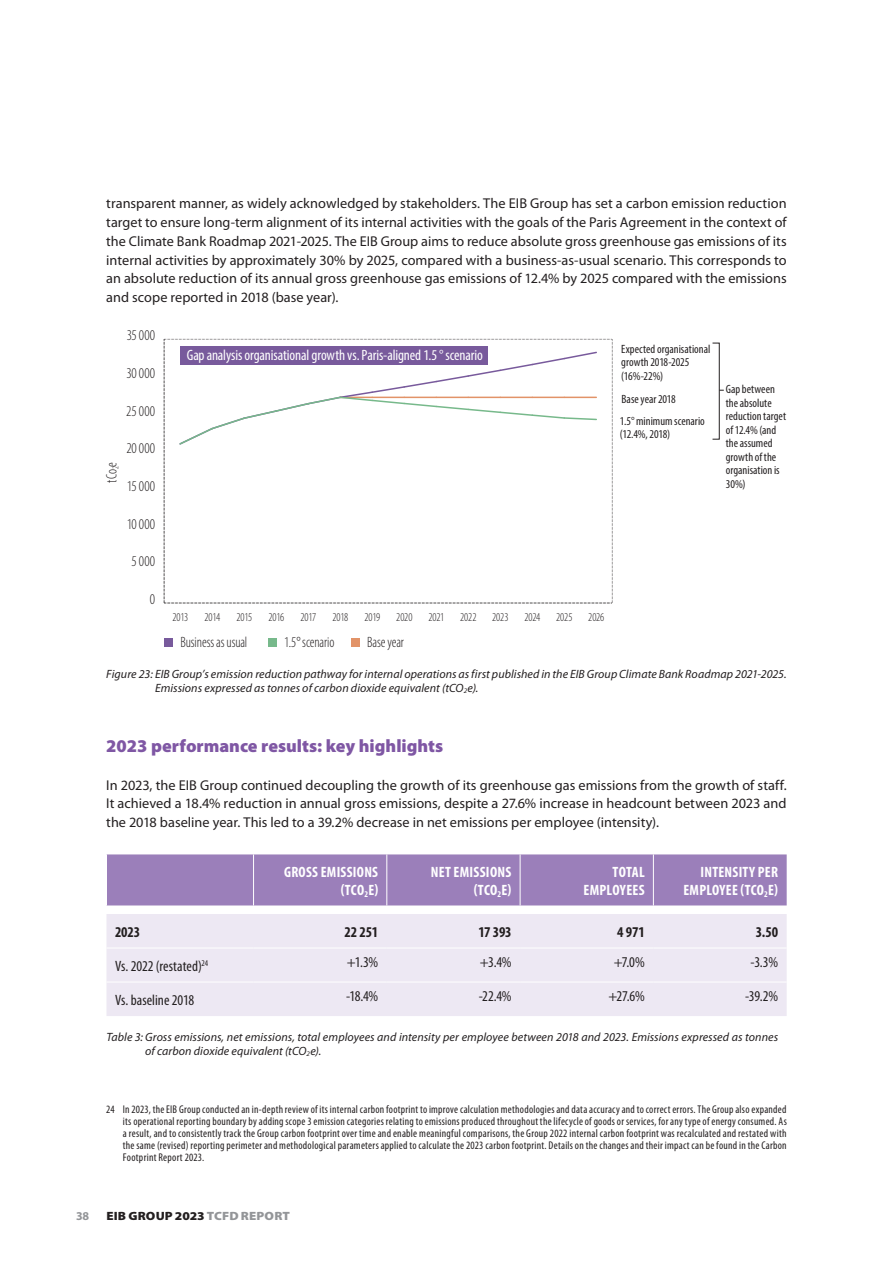
<style>
.page{position:relative;width:893px;height:1263px;background:#fff}
.page>*{position:absolute;margin:0;border:0;box-sizing:border-box;transform-origin:0 0}
._04_H3_mauve{font:900 18px "Myriad Pro";color:#7f57a4}
._14_TITRE_TABLE{font:700 condensed 15px/18px "Myriad Pro";letter-spacing:.02em;color:#fff;text-align:right}
.t1{font:condensed 15px "Myriad Pro";letter-spacing:-.01em;color:#fff}
._16_TABLE_COLONNE2{font:condensed 15px "Myriad Pro";letter-spacing:-.015em;color:#231f20}
.t2{font:300 condensed 15px "Myriad Pro";letter-spacing:-.005em;color:#231f20;scale:.95 1}
.t3{font:300 condensed 15px "Myriad Pro";letter-spacing:-.005em;color:#231f20}
._15_TABLE_COLONNE1{font:condensed 15px "Myriad Pro";letter-spacing:.005em;color:#231f20}
._16_TABLE_COLONNE2-2{font:700 condensed 15px "Myriad Pro";letter-spacing:-.01em;color:#231f20}
._04_TXT_COURANT_EN{font:14.25px/18.8px "Myriad Pro";color:#231f20;text-align:justify}
._15_Note_table{font:italic 12px/13.5px "Myriad Pro";letter-spacing:.005em;color:#231f20}
.t4{font:condensed 12px/13.5px "Myriad Pro";color:#231f20}
.t5{font:300 condensed 12px "Myriad Pro";letter-spacing:-.015em;color:#231f20;scale:.95 1}
.t6{font:900 12px "Myriad Pro";letter-spacing:.01em;color:#231f20;scale:1.09 1}
.t7{font:700 12px "Myriad Pro";color:#939598}
._07_FOOTNOTE{font:condensed 11.25px/12px "Myriad Pro";letter-spacing:.025em;color:#231f20;text-align:justify}
.s1{color:#939598}
</style>
<div class="page">
<svg style="left:164px;top:339px;width:449px;height:265px"></svg>
<div style="left:164px;top:639px;width:9px;height:8px;background:#785a9c"></div>
<div style="left:268px;top:639px;width:9px;height:8px;background:#77b98b"></div>
<div style="left:351px;top:639px;width:8px;height:8px;background:#e29368"></div>
<div style="left:180px;top:346px;width:308px;height:19px;background:#785a9c"></div>
<div style="left:107px;top:854px;width:680px;height:51px;background:#9b7fba"></div>
<div style="left:106px;top:914px;width:681px;height:102px;background:#ede8f3"></div>
<hr style="left:253px;top:854px;width:1px;height:51px;background:#fff">
<hr style="left:387px;top:854px;width:1px;height:51px;background:#fff">
<hr style="left:520px;top:854px;width:1px;height:51px;background:#fff">
<hr style="left:653px;top:854px;width:1px;height:51px;background:#fff">
<hr style="left:106px;top:948px;width:148px;height:1px;background:#fff">
<hr style="left:254px;top:948px;width:133px;height:1px;background:#fff">
<hr style="left:387px;top:948px;width:133px;height:1px;background:#fff">
<hr style="left:520px;top:948px;width:133px;height:1px;background:#fff">
<hr style="left:653px;top:948px;width:134px;height:1px;background:#fff">
<hr style="left:106px;top:982px;width:148px;height:1px;background:#fff">
<hr style="left:254px;top:982px;width:133px;height:1px;background:#fff">
<hr style="left:387px;top:982px;width:133px;height:1px;background:#fff">
<hr style="left:520px;top:982px;width:133px;height:1px;background:#fff">
<hr style="left:653px;top:982px;width:134px;height:1px;background:#fff">
<p class="_04_TXT_COURANT_EN" style="left:106px;top:194px;width:682px">transparent manner, as widely acknowledged by stakeholders. The EIB Group has set a carbon emission reduction target to ensure long-term alignment of its internal activities with the goals of the Paris Agreement in the context of the Climate Bank Roadmap 2021-2025. The EIB Group aims to reduce absolute gross greenhouse gas emissions of its internal activities by approximately 30% by 2025, compared with a business-as-usual scenario. This corresponds to an absolute reduction of its annual gross greenhouse gas emissions of 12.4% by 2025 compared with the emissions and scope reported in 2018 (base year).</p>
<p class="t3" style="left:127px;top:326px;width:30px">35 000</p>
<p class="t3" style="left:126px;top:364px;width:30px">30 000</p>
<p class="t3" style="left:126px;top:402px;width:30px">25 000</p>
<p class="t2" style="left:103px;top:483px;width:23px;rotate:-90deg">tCo<sub>2</sub>e</p>
<p class="t3" style="left:126px;top:439px;width:30px">20 000</p>
<p class="t3" style="left:127px;top:477px;width:30px">15 000</p>
<p class="t3" style="left:127px;top:515px;width:30px">10 000</p>
<p class="t3" style="left:132px;top:552px;width:25px">5 000</p>
<p class="t3" style="left:150px;top:590px;width:7px">0</p>
<p class="t1" style="left:187px;top:346px;width:297px">Gap analysis organisational growth vs. Paris-aligned 1.5 ° scenario</p>
<p class="t4" style="left:621px;top:342px;width:91px">Expected organisational growth 2018-2025 (16%-22%)</p>
<p class="t4" style="left:620px;top:388px;width:86px;line-height:21.8px">Base year 2018<br>1.5° minimum scenario</p>
<p class="t4" style="left:620px;top:427px;width:52px">(12.4%, 2018)</p>
<p class="t4" style="left:726px;top:382px;width:62px">Gap between the absolute reduction target of 12.4% (and the assumed growth of the organisation is<br>30%)</p>
<p class="t5" style="left:172px;top:610px;width:18px">2013</p>
<p class="t5" style="left:204px;top:610px;width:18px">2014</p>
<p class="t5" style="left:236px;top:610px;width:18px">2015</p>
<p class="t5" style="left:268px;top:610px;width:18px">2016</p>
<p class="t5" style="left:300px;top:610px;width:18px">2017</p>
<p class="t5" style="left:332px;top:610px;width:18px">2018</p>
<p class="t5" style="left:364px;top:610px;width:18px">2019</p>
<p class="t5" style="left:396px;top:610px;width:19px">2020</p>
<p class="t5" style="left:428px;top:610px;width:18px">2021</p>
<p class="t5" style="left:460px;top:610px;width:19px">2022</p>
<p class="t5" style="left:492px;top:610px;width:19px">2023</p>
<p class="t5" style="left:524px;top:610px;width:18px">2024</p>
<p class="t5" style="left:556px;top:610px;width:19px">2025</p>
<p class="t5" style="left:588px;top:610px;width:18px">2026</p>
<p class="t2" style="left:181px;top:633px;width:72px">Business as usual</p>
<p class="t2" style="left:284px;top:633px;width:54px">1.5° scenario</p>
<p class="t2" style="left:367px;top:633px;width:40px">Base year</p>
<p class="_15_Note_table" style="left:155px;top:667px;width:633px;text-indent:-49px">Figure 23: EIB Group’s emission reduction pathway for internal operations as first published in the EIB Group Climate Bank Roadmap 2021-2025.<br>Emissions expressed as tonnes of carbon dioxide equivalent (tCO<sub>2</sub>e).</p>
<p class="_04_H3_mauve" style="left:106px;top:736px;width:338px">2023 performance results: key highlights</p>
<p class="_04_TXT_COURANT_EN" style="left:106px;top:776px;width:682px">In 2023, the EIB Group continued decoupling the growth of its greenhouse gas emissions from the growth of staff.<br>It achieved a 18.4% reduction in annual gross emissions, despite a 27.6% increase in headcount between 2023 and the 2018 baseline year. This led to a 39.2% decrease in net emissions per employee (intensity).</p>
<p class="_14_TITRE_TABLE" style="left:284px;top:863px;width:96px">GROSS EMISSIONS (TCO<sub>2</sub>E)</p>
<p class="_14_TITRE_TABLE" style="left:431px;top:863px;width:82px">NET EMISSIONS (TCO<sub>2</sub>E)</p>
<p class="_14_TITRE_TABLE" style="left:583px;top:863px;width:63px">TOTAL<br>EMPLOYEES</p>
<p class="_14_TITRE_TABLE" style="left:683px;top:863px;width:96px">INTENSITY PER<br>EMPLOYEE (TCO<sub>2</sub>E)</p>
<p class="_16_TABLE_COLONNE2-2" style="left:115px;top:923px;width:27px">2023</p>
<p class="_16_TABLE_COLONNE2-2" style="left:344px;top:923px;width:35px">22 251</p>
<p class="_16_TABLE_COLONNE2-2" style="left:478px;top:923px;width:35px">17 393</p>
<p class="_16_TABLE_COLONNE2-2" style="left:617px;top:923px;width:29px">4 971</p>
<p class="_16_TABLE_COLONNE2-2" style="left:756px;top:923px;width:24px">3.50</p>
<p class="_15_TABLE_COLONNE1" style="left:115px;top:957px;width:95px">Vs. 2022 (restated)<sup>24</sup></p>
<p class="_16_TABLE_COLONNE2" style="left:347px;top:953px;width:33px">+1.3%</p>
<p class="_16_TABLE_COLONNE2" style="left:480px;top:953px;width:33px">+3.4%</p>
<p class="_16_TABLE_COLONNE2" style="left:614px;top:953px;width:33px">+7.0%</p>
<p class="_16_TABLE_COLONNE2" style="left:751px;top:953px;width:29px">-3.3%</p>
<p class="_15_TABLE_COLONNE1" style="left:115px;top:991px;width:81px">Vs. baseline 2018</p>
<p class="_16_TABLE_COLONNE2" style="left:346px;top:987px;width:34px">-18.4%</p>
<p class="_16_TABLE_COLONNE2" style="left:479px;top:987px;width:34px">-22.4%</p>
<p class="_16_TABLE_COLONNE2" style="left:608px;top:987px;width:38px">+27.6%</p>
<p class="_16_TABLE_COLONNE2" style="left:745px;top:987px;width:35px">-39.2%</p>
<p class="_15_Note_table" style="left:145px;top:1031px;width:634px;text-indent:-39px">Table 3: Gross emissions, net emissions, total employees and intensity per employee between 2018 and 2023. Emissions expressed as tonnes of carbon dioxide equivalent (tCO<sub>2</sub>e).</p>
<p class="_07_FOOTNOTE" style="left:123px;top:1103px;width:666px;text-indent:-16px">24 In 2023, the EIB Group conducted an in-depth review of its internal carbon footprint to improve calculation methodologies and data accuracy and to correct errors. The Group also expanded its operational reporting boundary by adding scope 3 emission categories relating to emissions produced throughout the lifecycle of goods or services, for any type of energy consumed. As a result, and to consistently track the Group carbon footprint over time and enable meaningful comparisons, the Group 2022 internal carbon footprint was recalculated and restated with the same (revised) reporting perimeter and methodological parameters applied to calculate the 2023 carbon footprint. Details on the changes and their impact can be found in the Carbon Footprint Report 2023.</p>
<p class="t7" style="left:76px;top:1210px;width:15px">38</p>
<p class="t6" style="left:106px;top:1209px;width:170px">EIB GROUP 2023 <span class="s1">TCFD REPORT</span></p>
</div>
